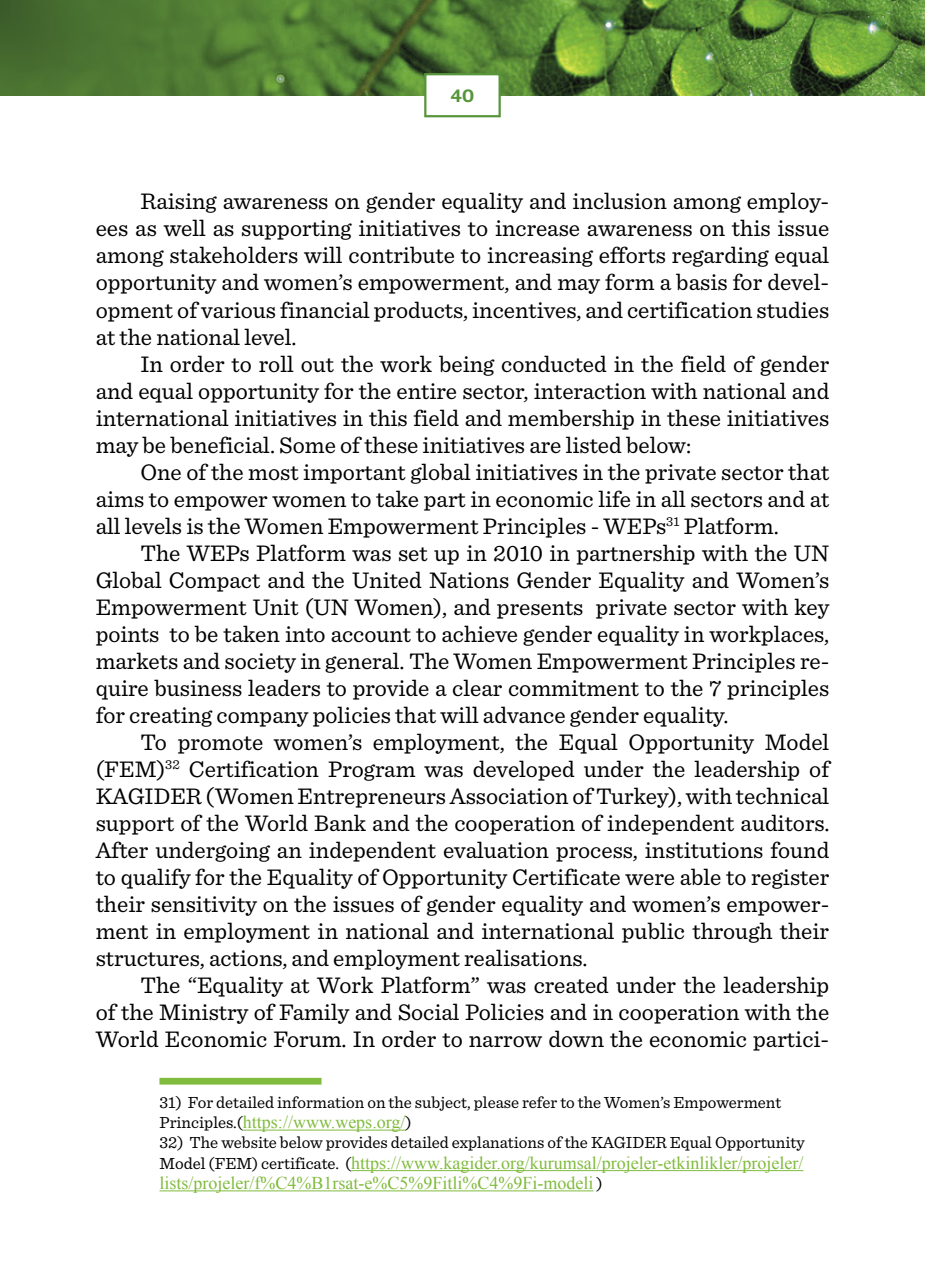
<style>
.page{position:relative;width:925px;height:1270px;background:#fff}
.page>*{position:absolute;margin:0;border:0;box-sizing:border-box;transform-origin:0 0}
.t1{font:23.62px/27px "Sentinel";color:#000;text-align:justify}
.t2{font:18px/20.2px "Times New Roman";color:#80bb3d}
.t3{font:600 18px "Guardian Sans";color:#57953b}
.t4{font:16.88px "Sentinel";color:#000}
.s1{font-family:"Sentinel";font-size:16.88px;color:#000}
</style>
<div class="page">
<div style="left:159px;top:1077px;width:162px;height:7px;background:#80bb3d"></div>
<hr style="left:243px;top:1129px;width:162px;height:1px;background:#80bb3d">
<hr style="left:351px;top:1169px;width:452px;height:1px;background:#80bb3d">
<hr style="left:159px;top:1190px;width:434px;height:1px;background:#80bb3d">
<img style="left:0;top:0;width:925px;height:96px">
<svg style="left:423px;top:72px;width:79px;height:46px"></svg>
<p class="t3" style="left:451px;top:83px;width:25px">40</p>
<p class="t1" style="left:96px;top:186px;width:735px;text-indent:45px">Raising awareness on gender equality and inclusion among employ&shy;ees as well as supporting initiatives to increase awareness on this issue among stakeholders will contribute to increasing efforts regarding equal opportunity and women’s empowerment, and may form a basis for devel&shy;opment of various financial products, incentives, and certification studies at the national level.</p>
<p class="t1" style="left:96px;top:348px;width:735px;text-indent:45px">In order to roll out the work being conducted in the field of gender and equal opportunity for the entire sector, interaction with national and international initiatives in this field and membership in these initiatives may be beneficial. Some of these initiatives are listed below:</p>
<p class="t1" style="left:96px;top:456px;width:735px;text-indent:45px">One of the most important global initiatives in the private sector that aims to empower women to take part in economic life in all sectors and at all levels is the Women Empowerment Principles - WEPs<sup>31</sup> Platform.</p>
<p class="t1" style="left:96px;top:537px;width:735px;text-indent:45px">The WEPs Platform was set up in 2010 in partnership with the UN Global Compact and the United Nations Gender Equality and Women’s Empowerment Unit (UN Women), and presents private sector with key points to be taken into account to achieve gender equality in workplaces, markets and society in general. The Women Empowerment Principles re&shy;quire business leaders to provide a clear commitment to the 7 principles for creating company policies that will advance gender equality.</p>
<p class="t1" style="left:96px;top:726px;width:735px;text-indent:45px">To promote women’s employment, the Equal Opportunity Model (FEM)<sup>32</sup> Certification Program was developed under the leadership of KAGIDER (Women Entrepreneurs Association of Turkey), with technical support of the World Bank and the cooperation of independent auditors.<br>After undergoing an independent evaluation process, institutions found to qualify for the Equality of Opportunity Certificate were able to register their sensitivity on the issues of gender equality and women’s empower&shy;ment in employment in national and international public through their structures, actions, and employment realisations.</p>
<p class="t1" style="left:96px;top:969px;width:735px;text-indent:45px">The “Equality at Work Platform” was created under the leadership of the Ministry of Family and Social Policies and in cooperation with the World Economic Forum. In order to narrow down the economic partici-</p>
<p class="t4" style="left:159px;top:1089px;width:623px">31) For detailed information on the subject, please refer to the Women’s Empowerment</p>
<p class="t2" style="left:159px;top:1111px;width:254px"><span class="s1">Principles.(</span>https://www.weps.org/<span class="s1">)</span></p>
<p class="t4" style="left:159px;top:1129px;width:647px">32) The website below provides detailed explanations of the KAGIDER Equal Opportunity</p>
<p class="t2" style="left:159px;top:1151px;width:645px"><span class="s1">Model (FEM) certificate. (</span>https://www.kagider.org/kurumsal/projeler-etkinlikler/projeler/ lists/projeler/f%C4%B1rsat-e%C5%9Fitli%C4%9Fi-modeli <span class="s1">)</span></p>
</div>
